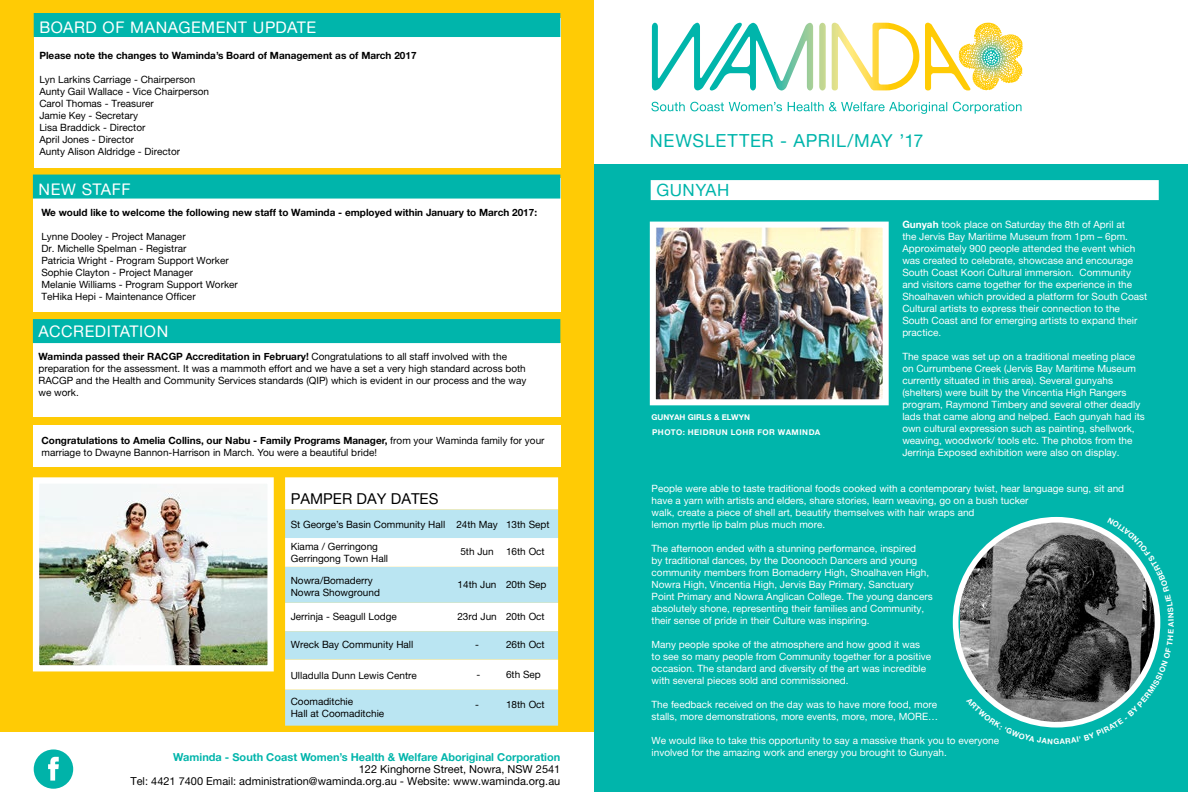
<style>
.page{position:relative;width:1188px;height:792px;background:#fff}
.page>*{position:absolute;margin:0;border:0;box-sizing:border-box;transform-origin:0 0}
.t1{font:18px "Alte Haas Grotesk";letter-spacing:.035em;color:#00b5ab}
.t2{font:17px "Alte Haas Grotesk";letter-spacing:.03em;color:#00b5ab}
.t3{font:16px "Alte Haas Grotesk";letter-spacing:.035em;color:#fff}
.t4{font:15px "Alte Haas Grotesk";color:#000}
.t5{font:11px/12px "Alte Haas Grotesk";color:#000;text-align:right}
.t6{font:11px "Alte Haas Grotesk Bold";color:#02b5ab}
.t7{font:10px/12px "Alte Haas Grotesk";color:#fff}
.t8{font:10px/12px "Alte Haas Grotesk";color:#000}
.t9{font:10px "Alte Haas Grotesk Bold";color:#000}
.t10{font:8px "Alte Haas Grotesk Bold";letter-spacing:.05em;color:#fff}
.t11{font:8px "Alte Haas Grotesk Bold";color:#fff}
.t12{font:7.7px "Alte Haas Grotesk Bold";color:#fff}
.s1{font-family:"Alte Haas Grotesk"}
.s2{font-family:"Alte Haas Grotesk Bold"}
</style>
<div class="page">
<div style="left:0;top:0;width:594px;height:732px;background:#ffcb05"></div>
<div style="left:33px;top:179px;width:527px;height:133px;background:#fff"></div>
<div style="left:33px;top:175px;width:527px;height:24px;background:#00b5ab"></div>
<svg style="left:34px;top:750px;width:39px;height:39px"></svg>
<div style="left:594px;top:164px;width:594px;height:628px;background:#00b5ab"></div>
<div style="left:285px;top:477px;width:273px;height:33px;background:#fff"></div>
<div style="left:285px;top:510px;width:273px;height:216px;background:#bae5f2"></div>
<svg style="left:285px;top:538px;width:273px;height:152px;fill:#fff"></svg>
<div style="left:34px;top:18px;width:526px;height:150px;background:#fff"></div>
<div style="left:34px;top:13px;width:526px;height:24px;background:#00b5ab"></div>
<div style="left:33px;top:343px;width:527px;height:73px;background:#fff"></div>
<div style="left:33px;top:319px;width:527px;height:24px;background:#00b5ab"></div>
<svg style="left:819px;top:23px;width:7px;height:68px"></svg>
<svg style="left:925px;top:23px;width:65px;height:67px"></svg>
<svg style="left:652px;top:23px;width:161px;height:68px"></svg>
<svg style="left:832px;top:23px;width:87px;height:67px"></svg>
<svg style="left:651px;top:102px;width:131px;height:9px"></svg>
<svg style="left:788px;top:102px;width:159px;height:12px"></svg>
<svg style="left:953px;top:102px;width:69px;height:12px"></svg>
<div style="left:651px;top:180px;width:508px;height:20px;background:#fff"></div>
<img style="left:960px;top:520px;width:193px;height:201px">
<div style="left:33px;top:426px;width:527px;height:41px;background:#fff"></div>
<img style="left:40px;top:484px;width:227px;height:180px">
<div style="left:33px;top:477px;width:241px;height:194px;border:6px solid #fff"></div>
<img style="left:657px;top:229px;width:225px;height:169px">
<div style="left:650px;top:222px;width:239px;height:183px;border:6px solid #fff"></div>
<svg style="left:966px;top:697px;width:87px;height:31px"></svg>
<svg style="left:1059px;top:630px;width:101px;height:98px"></svg>
<svg style="left:1107px;top:520px;width:54px;height:101px"></svg>
<h3 class="t3" style="left:39px;top:18px;width:226px">Board o f manag em ent upd</h3>
<h3 class="t3" style="left:287px;top:18px;width:31px">ate</h3>
<p class="t9" style="left:39px;top:49px;width:379px">Please note the changes to Waminda’s Board of Management as of March 2017</p>
<p class="t8" style="left:39px;top:73px;width:171px">Lyn Larkins Carriage - Chairperson<br>Aunty Gail Wallace - Vice Chairperson<br>Carol Thomas - Treasurer<br>Jamie Key - Secretary<br>Lisa Braddick - Director<br>April Jones - Director<br>Aunty Alison Aldridge - Director</p>
<h3 class="t3" style="left:39px;top:179px;width:94px">new staff</h3>
<p class="t9" style="left:41px;top:206px;width:497px">We would like to welcome the following new staff to Waminda - employed within January to March 2017:</p>
<p class="t8" style="left:41px;top:230px;width:198px">Lynne Dooley - Project Manager<br>Dr. Michelle Spelman - Registrar<br>Patricia Wright - Program Support Worker Sophie Clayton - Project Manager<br>Melanie Williams - Program Support Worker TeHika Hepi - Maintenance Officer</p>
<h3 class="t3" style="left:39px;top:322px;width:23px">accr</h3>
<h3 class="t3" style="left:85px;top:322px;width:85px">editation</h3>
<p class="t9" style="left:39px;top:350px;width:470px">Waminda passed their RACGP Accreditation in February! <span class="s1">Congratulations to all staff involved with the</span></p>
<p class="t8" style="left:39px;top:362px;width:489px;text-align:justify">preparation for the assessment. It was a mammoth effort and we have a set a very high standard across both RACGP and the Health and Community Services standards (QI P) which is evident in our process and the way we work.</p>
<p class="t9" style="left:42px;top:434px;width:505px">Congratulations to Amelia Collins, our Nabu - Family Programs Manager, <span class="s1">from your Waminda family for your</span></p>
<p class="t8" style="left:42px;top:446px;width:337px">marriage to Dwayne Bannon-Harrison in March. You were a beautiful bride!</p>
<h3 class="t4" style="left:291px;top:490px;width:121px">PAMPER DAY DATES</h3>
<p class="t8" style="left:291px;top:518px;width:260px">St George’s Basin Community Hall 24th May 13th Sept</p>
<p class="t8" style="left:291px;top:540px;width:99px">Kiama / Gerringong<br>Gerringong Town Hall</p>
<p class="t8" style="left:460px;top:545px;width:86px">5th Jun 16th Oct</p>
<p class="t8" style="left:291px;top:574px;width:91px">Nowra/Bomaderry<br>Nowra Showground</p>
<p class="t8" style="left:458px;top:578px;width:90px">14th Jun 20th Sep</p>
<p class="t8" style="left:291px;top:610px;width:108px">Jerrinja - Seagull Lodge</p>
<p class="t8" style="left:457px;top:610px;width:89px">23rd Jun 20th Oct</p>
<p class="t8" style="left:291px;top:638px;width:124px">Wreck Bay Community Hall</p>
<p class="t8" style="left:475px;top:638px;width:5px">-</p>
<p class="t8" style="left:506px;top:638px;width:40px">26th Oct</p>
<p class="t8" style="left:291px;top:669px;width:128px">Ulladulla Dunn Lewis Centre</p>
<p class="t8" style="left:477px;top:668px;width:5px">-</p>
<p class="t8" style="left:506px;top:668px;width:36px">6th Sep</p>
<p class="t8" style="left:291px;top:695px;width:95px">Coomaditchie<br>Hall at Coomaditchie</p>
<p class="t8" style="left:475px;top:698px;width:5px">-</p>
<p class="t8" style="left:506px;top:698px;width:40px">18th Oct</p>
<p class="t6" style="left:173px;top:750px;width:389px">Waminda - South Coast Women’s Health &amp; Welfare Aboriginal Corporation</p>
<p class="t5" style="left:359px;top:763px;width:158px">122 Kinghorne Street, Nowra, NSW</p>
<p class="t5" style="left:130px;top:763px;width:431px">2541<br>Tel: 4421 7400 Email: administration@waminda.org.au - Website: www.waminda.org.au</p>
<h1 class="t1" style="left:650px;top:130px;width:275px">newsletter - APRI L/may ’17</h1>
<h2 class="t2" style="left:656px;top:180px;width:75px">GUNYAH</h2>
<p class="t7" style="left:902px;top:218px;width:247px"><span class="s2">Gunyah</span> took place on Saturday the 8th of April at<br>the Jervis Bay Maritime Museum from 1pm – 6pm.<br>Approximately 900 people attended the event which was created to celebrate, showcase and encourage South Coast Koori Cultural immersion. Community and visitors came together for the experience in the Shoalhaven which provided a platform for South Coast Cultural artists to express their connection to the South Coast and for emerging artists to expand their practice.</p>
<p class="t7" style="left:902px;top:350px;width:244px">The space was set up on a traditional meeting place on Currumbene Creek (Jervis Bay Maritime Museum currently situated in this area). Several gunyahs (shelters) were built by the Vincentia High Rangers program, Raymond Timbery and several other deadly lads that came along and helped. Each gunyah had its own cultural expression such as painting, shellwork, weaving, woodwork/ tools etc. The photos from the Jerrinja Exposed exhibition were also on display.</p>
<p class="t7" style="left:652px;top:482px;width:474px">People were able to taste traditional foods cooked with a contemporary twist, hear language sung, sit and have a yarn with artists and elders, share stories, learn weaving, go on a bush tucker<br>walk, create a piece of shell art, beautify themselves with hair wraps and<br>lemon myrtle lip balm plus much more.</p>
<p class="t7" style="left:652px;top:542px;width:283px">The afternoon ended with a stunning performance, inspired<br>by traditional dances, by the Doonooch Dancers and young community members from Bomaderry High, Shoalhaven High, Nowra High, Vincentia High, Jervis Bay Primary, Sanctuary Point Primary and Nowra Anglican College. The young dancers absolutely shone, representing their families and Community, their sense of pride in their Culture was inspiring.</p>
<p class="t7" style="left:652px;top:638px;width:281px">Many people spoke of the atmosphere and how good it was to see so many people from Community together for a positive occasion. The standard and diversity of the art was incredible with several pieces sold and commissioned.</p>
<p class="t7" style="left:652px;top:698px;width:288px">The feedback received on the day was to have more food, more stalls, more demonstrations, more events, more, more, MORE…</p>
<p class="t7" style="left:652px;top:734px;width:349px">We would like to take this opportunity to say a massive thank you to everyone involved for the amazing work and energy you brought to Gunyah.</p>
<p class="t11" style="left:651px;top:412px;width:100px">Gunyah girls &amp; elwyn</p>
<p class="t10" style="left:652px;top:427px;width:169px">Photo: Heidrun lohr for waminda</p>
<p class="t12" style="left:1053px;top:737px;width:6px">g</p>
<p class="t12" style="left:1166px;top:627px;width:6px;rotate:-90deg">a</p>
</div>
